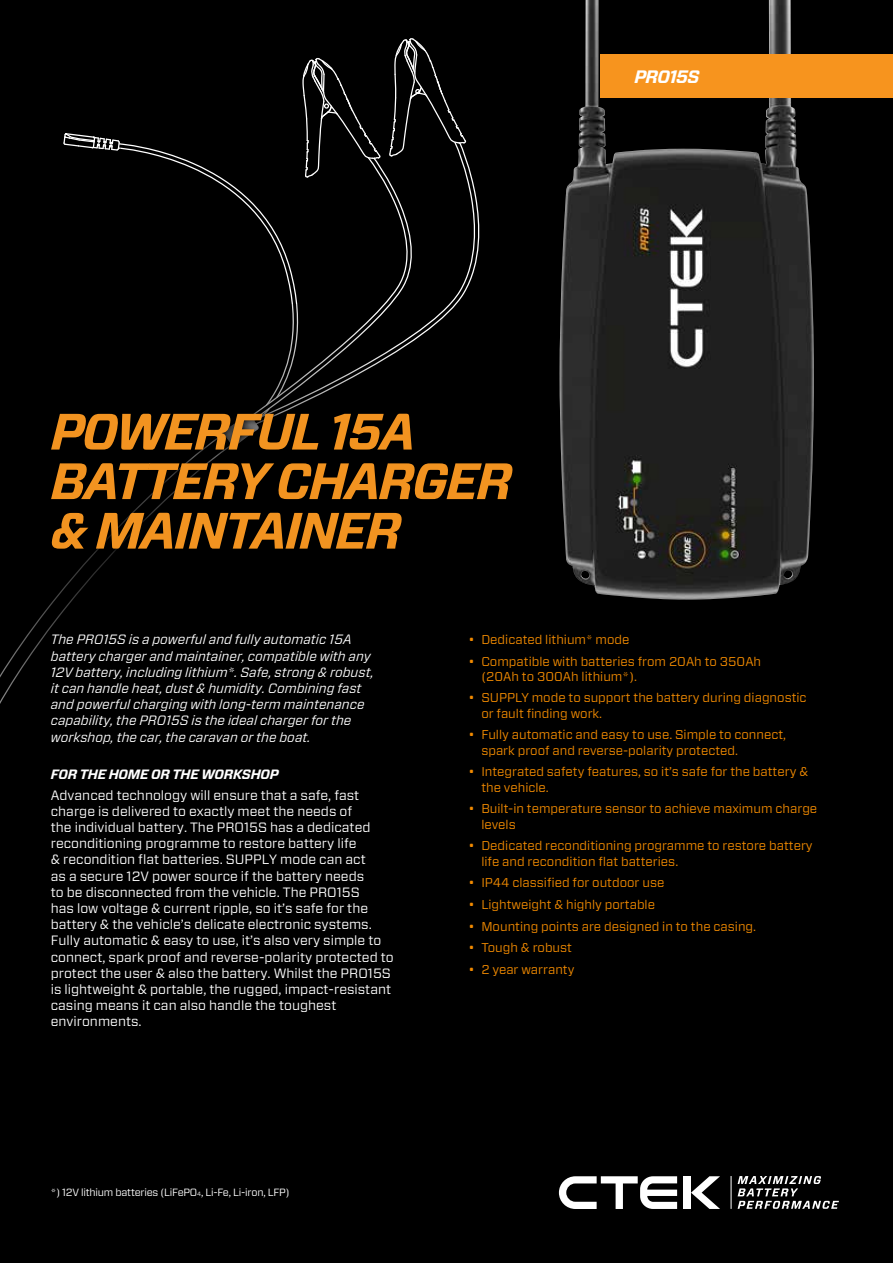
<style>
.page{position:relative;width:893px;height:1263px;background:#000}
.page>*{position:absolute;margin:0;border:0;box-sizing:border-box;transform-origin:0 0}
.t1{font:italic 700 51px/49.5px "Forza";letter-spacing:-.04em;color:#f29320}
.t2{font:italic 700 18px "Forza";letter-spacing:-.04em;color:#fff}
.t3{font:13.5px/16.2px "Forza";color:#fff}
.t4{font:italic 13.5px/16.2px "Forza";color:#fff}
.t5{font:italic 700 13.5px "Forza";letter-spacing:-.02em;color:#fff}
.t6{font:12.75px/15.3px "Forza";color:#f18a00}
.t7{font:10.5px "Forza";letter-spacing:-.02em;color:#fff}
.s1{font-size:6.15px}
</style>
<div class="page">
<img style="left:560px;top:0;width:254px;height:600px">
<div style="left:684px;top:1176px;width:7px;height:33px;background:#fff"></div>
<svg style="left:691px;top:1176px;width:29px;height:33px"></svg>
<svg style="left:559px;top:1176px;width:118px;height:33px"></svg>
<svg style="left:738px;top:1176px;width:101px;height:33px"></svg>
<hr style="left:731px;top:1176px;width:1px;height:33px;background:#fff">
<svg style="left:302px;top:57px;width:68px;height:83px"></svg>
<svg style="left:391px;top:38px;width:75px;height:102px"></svg>
<svg style="left:63px;top:133px;width:57px;height:18px"></svg>
<svg style="left:119px;top:143px;width:120px;height:55px"></svg>
<svg style="left:239px;top:140px;width:241px;height:164px"></svg>
<div style="left:600px;top:54px;width:293px;height:43px;background:#f7941e"></div>
<h2 class="t2" style="left:634px;top:64px;width:67px">PRO15S</h2>
<h1 class="t1" style="left:51px;top:407px;width:463px">POWERFUL 15A<br>BATTERY CHARGER &amp; MAINTAINER</h1>
<p class="t4" style="left:51px;top:631px;width:324px">The PRO15S is a powerful and fully automatic 15A battery charger and maintainer, compatible with any 12V battery, including lithium*. Safe, strong &amp; robust, it can handle heat, dust &amp; humidity. Combining fast and powerful charging with long-term maintenance capability, the PRO15S is the ideal charger for the workshop, the car, the caravan or the boat.</p>
<p class="t5" style="left:51px;top:765px;width:229px">FOR THE HOME OR THE WORKSHOP</p>
<p class="t3" style="left:51px;top:786px;width:344px">Advanced technology will ensure that a safe, fast charge is delivered to exactly meet the needs of<br>the individual battery. The PRO15S has a dedicated reconditioning programme to restore battery life<br>&amp; recondition flat batteries. SUPPLY mode can act<br>as a secure 12V power source if the battery needs<br>to be disconnected from the vehicle. The PRO15S<br>has low voltage &amp; current ripple, so it’s safe for the battery &amp; the vehicle’s delicate electronic systems.<br>Fully automatic &amp; easy to use, it’s also very simple to connect, spark proof and reverse-polarity protected to protect the user &amp; also the battery. Whilst the PRO15S is lightweight &amp; portable, the rugged, impact-resistant casing means it can also handle the toughest environments.</p>
<p class="t7" style="left:51px;top:1185px;width:240px">*) 12V lithium batteries (LiFePO<span class="s1">4</span>, Li-Fe, Li-iron, LFP)</p>
<p class="t6" style="left:469px;top:631px;width:163px">• Dedicated lithium* mode</p>
<p class="t6" style="left:481px;top:653px;width:281px;text-indent:-13px">• Compatible with batteries from 20Ah to 350Ah (20Ah to 300Ah lithium*).</p>
<p class="t6" style="left:481px;top:690px;width:327px;text-indent:-13px">• SUPPLY mode to support the battery during diagnostic or fault finding work.</p>
<p class="t6" style="left:481px;top:727px;width:306px;text-indent:-13px">• Fully automatic and easy to use. Simple to connect, spark proof and reverse-polarity protected.</p>
<p class="t6" style="left:481px;top:764px;width:328px;text-indent:-13px">• Integrated safety features, so it’s safe for the battery &amp; the vehicle.</p>
<p class="t6" style="left:481px;top:801px;width:337px;text-indent:-13px">• Built-in temperature sensor to achieve maximum charge levels</p>
<p class="t6" style="left:481px;top:838px;width:333px;text-indent:-13px">• Dedicated reconditioning programme to restore battery life and recondition flat batteries.</p>
<p class="t6" style="left:469px;top:875px;width:197px">• IP44 classified for outdoor use</p>
<p class="t6" style="left:469px;top:897px;width:188px">• Lightweight &amp; highly portable</p>
<p class="t6" style="left:469px;top:918px;width:289px">• Mounting points are designed in to the casing.</p>
<p class="t6" style="left:469px;top:940px;width:105px">• Tough &amp; robust</p>
<p class="t6" style="left:469px;top:962px;width:107px">• 2 year warranty</p>
</div>
